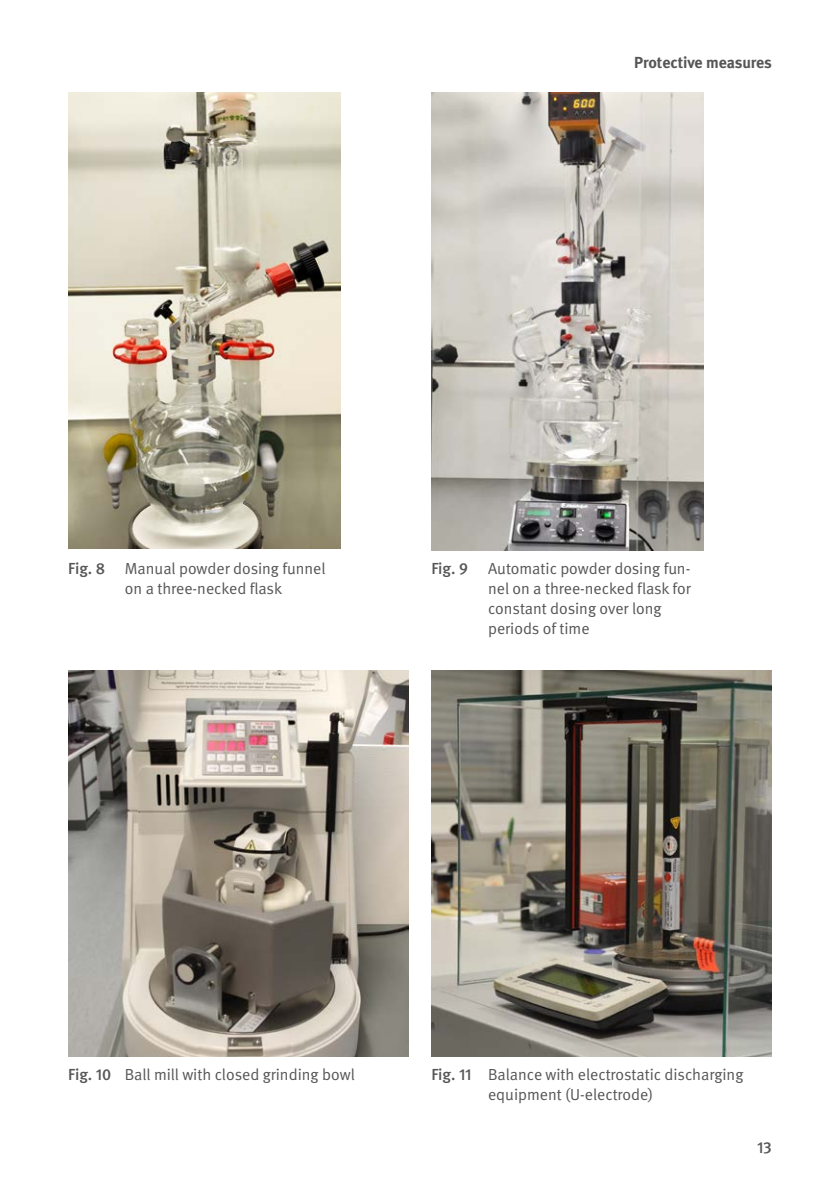
<style>
.page{position:relative;width:840px;height:1191px;background:#fff}
.page>*{position:absolute;margin:0;border:0;box-sizing:border-box;transform-origin:0 0}
.t1{font:16px/20px "DGUV Meta";color:#565656}
.t2{font:700 16px "DGUV Meta";letter-spacing:-.005em;color:#565656}
.t3{font:500 16px "DGUV Meta";color:#565656}
.s1{font-weight:500}
</style>
<div class="page">
<img style="left:68px;top:92px;width:272px;height:457px">
<img style="left:431px;top:92px;width:272px;height:458px">
<img style="left:68px;top:670px;width:340px;height:386px">
<img style="left:431px;top:670px;width:340px;height:386px">
<p class="t2" style="left:633px;top:53px;width:139px">Protective measures</p>
<p class="t1" style="left:125px;top:558px;width:202px;text-indent:-57px"><span class="s1">Fig. 8</span> Manual powder dosing funnel on a three-necked flask</p>
<p class="t3" style="left:431px;top:559px;width:38px">Fig. 9</p>
<p class="t1" style="left:488px;top:558px;width:204px">Automatic powder dosing fun&shy;nel on a three-necked flask for constant dosing over long periods of time</p>
<p class="t1" style="left:68px;top:1065px;width:288px"><span class="s1">Fig. 10</span> Ball mill with closed grinding bowl</p>
<p class="t1" style="left:488px;top:1064px;width:257px;text-indent:-57px"><span class="s1">Fig. 11</span> Balance with electrostatic discharging equipment (U-electrode)</p>
<p class="t3" style="left:756px;top:1137px;width:16px">13</p>
</div>
